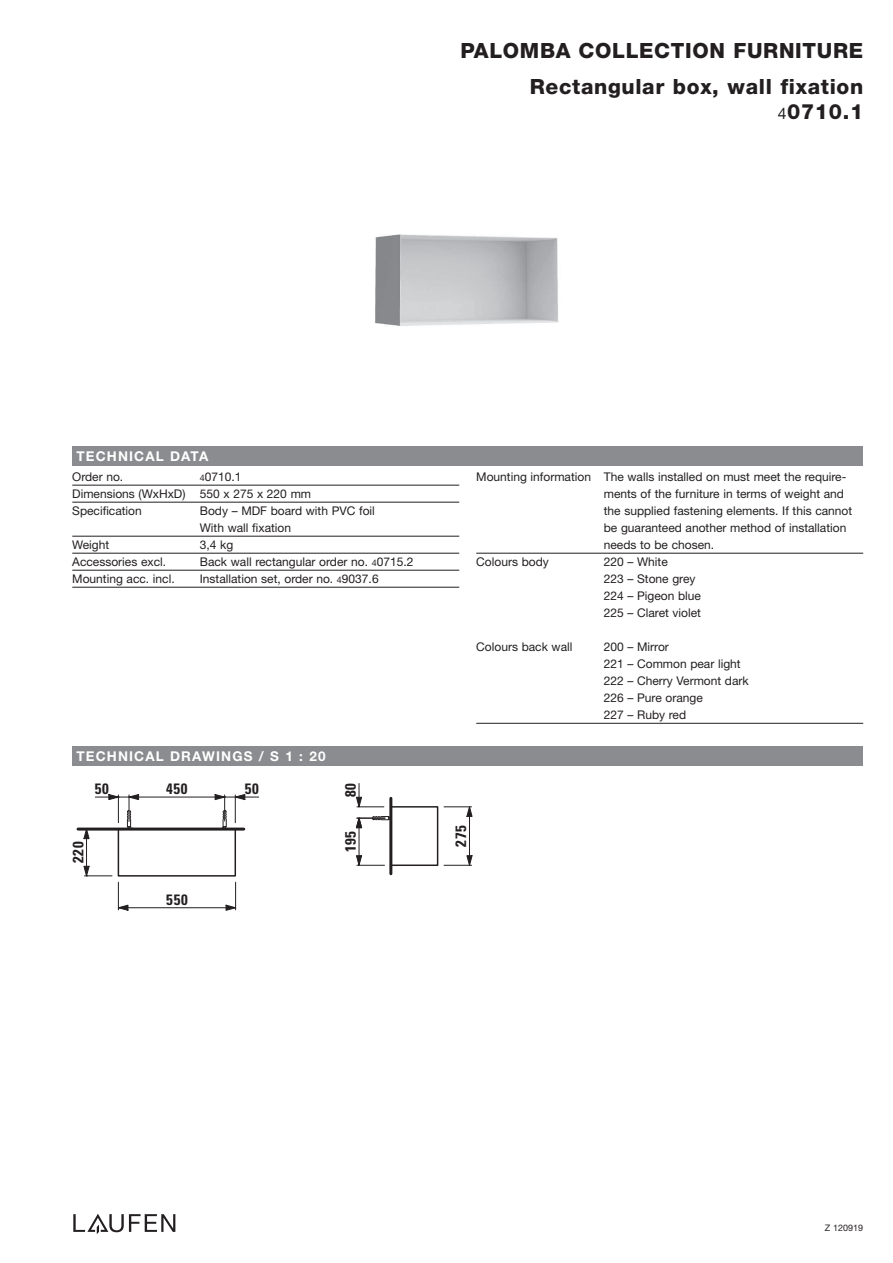
<style>
.page{position:relative;width:893px;height:1263px;background:#fff}
.page>*{position:absolute;margin:0;border:0;box-sizing:border-box;transform-origin:0 0}
.t1{font:800 21px/25.5px "Helvetica Neue";letter-spacing:.03em;color:#231f20;text-align:right}
.t2{font:700 condensed 15px "Univers";letter-spacing:.05em;color:#231f20}
.t3{font:700 13.5px "Helvetica Neue";letter-spacing:.085em;color:#fff}
.t4{font:12px/17px "Helvetica Neue";color:#231f20}
.t5{font:9px "Helvetica Neue";color:#231f20}
.s1{font-weight:400;font-size:15.75px}
.s2{font-size:9px}
</style>
<div class="page">
<svg style="left:73px;top:1214px;width:102px;height:20px"></svg>
<div style="left:72px;top:746px;width:791px;height:19px;background:#8a8c8f"></div>
<div style="left:72px;top:446px;width:791px;height:20px;background:#8a8c8f"></div>
<img style="left:375px;top:234px;width:183px;height:92px">
<div style="left:118px;top:828px;width:118px;height:48px;border:2px solid #231f20"></div>
<hr style="left:78px;top:827px;width:166px;height:3px;background:#231f20">
<hr style="left:95px;top:797px;width:34px;height:1px;background:#231f20">
<svg style="left:109px;top:794px;width:10px;height:29px"></svg>
<hr style="left:129px;top:797px;width:96px;height:1px;background:#231f20">
<svg style="left:127px;top:794px;width:12px;height:34px"></svg>
<svg style="left:215px;top:794px;width:44px;height:35px"></svg>
<hr style="left:118px;top:907px;width:118px;height:1px;background:#231f20">
<svg style="left:226px;top:882px;width:10px;height:28px"></svg>
<svg style="left:118px;top:882px;width:10px;height:28px"></svg>
<hr style="left:86px;top:829px;width:1px;height:47px;background:#231f20">
<svg style="left:84px;top:830px;width:5px;height:9px"></svg>
<svg style="left:84px;top:866px;width:28px;height:11px"></svg>
<div style="left:390px;top:806px;width:48px;height:60px;border:1px solid #231f20"></div>
<hr style="left:389px;top:798px;width:3px;height:76px;background:#231f20">
<hr style="left:359px;top:818px;width:1px;height:47px;background:#231f20">
<svg style="left:356px;top:855px;width:28px;height:11px"></svg>
<svg style="left:356px;top:816px;width:34px;height:12px"></svg>
<svg style="left:356px;top:783px;width:28px;height:25px"></svg>
<hr style="left:469px;top:807px;width:1px;height:58px;background:#231f20">
<svg style="left:444px;top:855px;width:28px;height:11px"></svg>
<svg style="left:444px;top:806px;width:28px;height:11px"></svg>
<hr style="left:72px;top:485px;width:387px;height:1px;background:#231f20">
<hr style="left:72px;top:502px;width:387px;height:1px;background:#231f20">
<hr style="left:72px;top:536px;width:387px;height:1px;background:#231f20">
<hr style="left:72px;top:553px;width:387px;height:1px;background:#231f20">
<hr style="left:72px;top:570px;width:387px;height:1px;background:#231f20">
<hr style="left:72px;top:587px;width:387px;height:1px;background:#231f20">
<hr style="left:476px;top:553px;width:387px;height:1px;background:#231f20">
<hr style="left:476px;top:723px;width:387px;height:1px;background:#231f20">
<h1 class="t1" style="left:460px;top:39px;width:404px">PALOMBA COLLECTION FURNITURE</h1>
<h1 class="t1" style="left:530px;top:75px;width:335px">Rectangular box, wall fixation<br><span class="s1">4</span>0710.1</h1>
<p class="t3" style="left:77px;top:451px;width:133px">TECHNICAL DATA</p>
<p class="t4" style="left:72px;top:469px;width:53px">Order no.</p>
<p class="t4" style="left:72px;top:469px;width:240px;text-indent:128px"><span class="s2">4</span>0710.1<br>Dimensions (WxHxD) 550 x 275 x 220 mm<br>Specification</p>
<p class="t4" style="left:200px;top:503px;width:177px">Body – MDF board with PVC foil<br>With wall fixation</p>
<p class="t4" style="left:72px;top:537px;width:38px">Weight</p>
<p class="t4" style="left:200px;top:537px;width:35px">3,4 kg</p>
<p class="t4" style="left:72px;top:554px;width:95px">Accessories excl.</p>
<p class="t4" style="left:200px;top:554px;width:215px">Back wall rectangular order no. <span class="s2">4</span>0715.2</p>
<p class="t4" style="left:72px;top:571px;width:104px">Mounting acc. incl.</p>
<p class="t4" style="left:200px;top:571px;width:180px">Installation set, order no. <span class="s2">4</span>9037.6</p>
<p class="t3" style="left:77px;top:751px;width:251px">TECHNICAL DRAWINGS / S 1 : 20</p>
<p class="t2" style="left:95px;top:783px;width:16px">50</p>
<p class="t2" style="left:166px;top:783px;width:23px">450</p>
<p class="t2" style="left:245px;top:783px;width:16px">50</p>
<p class="t2" style="left:72px;top:863px;width:23px;rotate:-90deg">220</p>
<p class="t2" style="left:166px;top:894px;width:23px">550</p>
<p class="t2" style="left:345px;top:797px;width:16px;rotate:-90deg">80</p>
<p class="t2" style="left:345px;top:852px;width:23px;rotate:-90deg">195</p>
<p class="t4" style="left:476px;top:469px;width:372px">Mounting information The walls installed on must meet the require-</p>
<p class="t4" style="left:604px;top:486px;width:242px">ments of the furniture in terms of weight and</p>
<p class="t4" style="left:604px;top:503px;width:250px">the supplied fastening elements. If this cannot</p>
<p class="t4" style="left:604px;top:520px;width:244px">be guaranteed another method of installation</p>
<p class="t4" style="left:604px;top:537px;width:112px">needs to be chosen.</p>
<p class="t4" style="left:476px;top:554px;width:74px">Colours body</p>
<p class="t4" style="left:604px;top:554px;width:99px">220 – White<br>223 – Stone grey<br>224 – Pigeon blue<br>225 – Claret violet</p>
<p class="t4" style="left:476px;top:639px;width:98px">Colours back wall</p>
<p class="t4" style="left:604px;top:639px;width:146px">200 – Mirror<br>221 – Common pear light<br>222 – Cherry Vermont dark<br>226 – Pure orange<br>227 – Ruby red</p>
<p class="t2" style="left:455px;top:847px;width:23px;rotate:-90deg">275</p>
<p class="t5" style="left:825px;top:1224px;width:40px">Z 120919</p>
</div>
